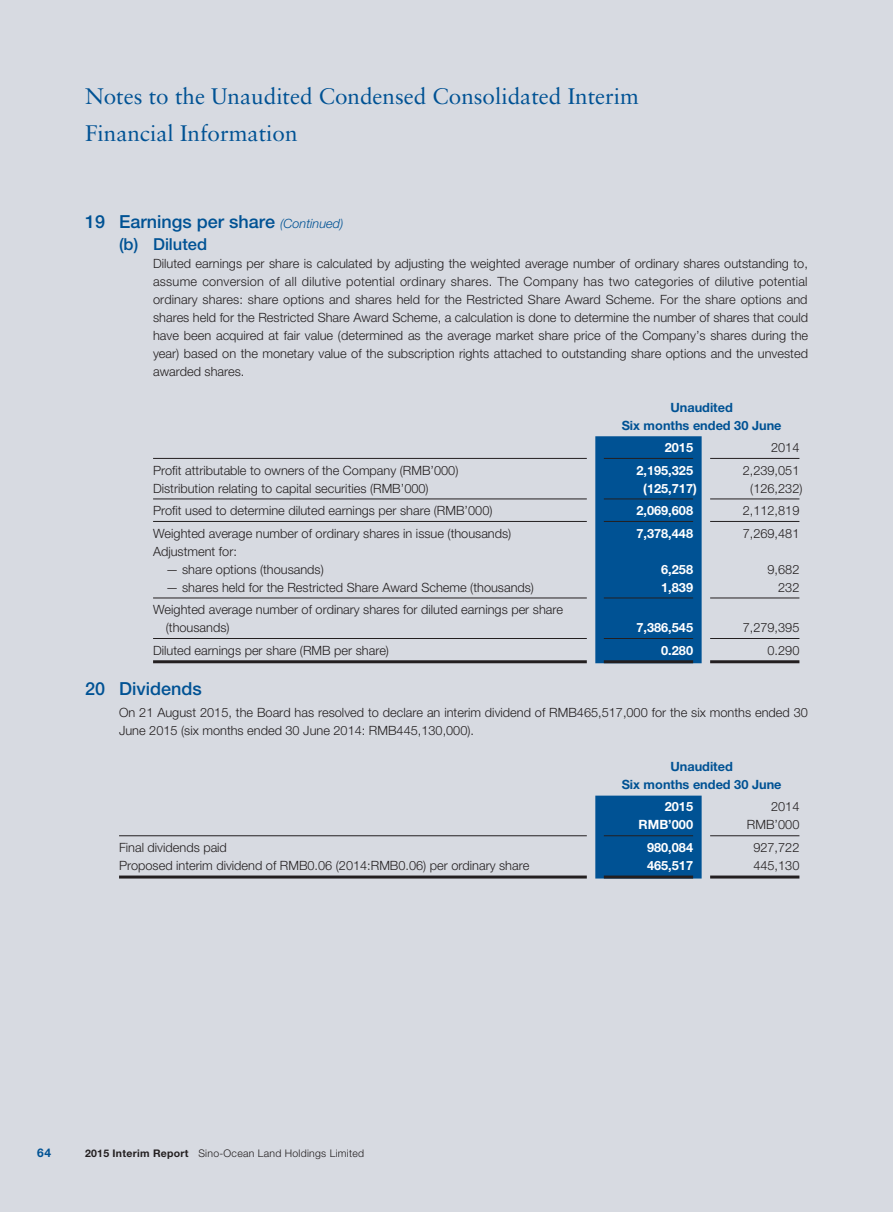
<style>
.page{position:relative;width:893px;height:1212px;background:#d7dae1}
.page>*{position:absolute;margin:0;border:0;box-sizing:border-box;transform-origin:0 0}
.t1{font:22.5px/37.5px "Sabon LT Std";color:#005294}
.t2{font:500 18px "Helvetica Neue LT Std";color:#005294}
.t3{font:500 16.5px "Helvetica Neue LT Std";color:#005294}
.t4{font:300 12.75px/18px "Helvetica Neue LT Std";color:#231f20}
.t5{font:700 12.75px "Helvetica Neue LT Std";color:#fff}
.t6{font:700 12.75px/18px "Helvetica Neue LT Std";color:#005294;text-align:center}
.t7{font:700 12px "Helvetica Neue LT Std";color:#005294}
.t8{font:300 10.5px "Helvetica Neue LT Std";letter-spacing:.025em;color:#231f20}
.s1{font-weight:300;font-style:italic;font-size:12.75px}
.s2{font-weight:700}
</style>
<div class="page">
<div style="left:595px;top:436px;width:107px;height:227px;background:#005294"></div>
<hr style="left:153px;top:458px;width:434px;height:1px;background:#231f20">
<hr style="left:604px;top:458px;width:89px;height:1px;background:#231f20">
<hr style="left:710px;top:458px;width:89px;height:1px;background:#231f20">
<hr style="left:153px;top:498px;width:434px;height:1px;background:#231f20">
<hr style="left:604px;top:498px;width:89px;height:1px;background:#231f20">
<hr style="left:710px;top:498px;width:89px;height:1px;background:#231f20">
<hr style="left:153px;top:521px;width:434px;height:1px;background:#231f20">
<hr style="left:604px;top:521px;width:89px;height:1px;background:#231f20">
<hr style="left:710px;top:521px;width:89px;height:1px;background:#231f20">
<hr style="left:153px;top:598px;width:434px;height:1px;background:#231f20">
<hr style="left:604px;top:598px;width:89px;height:1px;background:#231f20">
<hr style="left:710px;top:598px;width:89px;height:1px;background:#231f20">
<hr style="left:153px;top:638px;width:434px;height:1px;background:#231f20">
<hr style="left:604px;top:638px;width:89px;height:1px;background:#231f20">
<hr style="left:710px;top:638px;width:89px;height:1px;background:#231f20">
<hr style="left:153px;top:660px;width:434px;height:3px;background:#231f20">
<hr style="left:604px;top:660px;width:89px;height:3px;background:#231f20">
<hr style="left:710px;top:660px;width:89px;height:3px;background:#231f20">
<div style="left:595px;top:796px;width:107px;height:82px;background:#005294"></div>
<hr style="left:119px;top:835px;width:468px;height:1px;background:#231f20">
<hr style="left:604px;top:835px;width:89px;height:1px;background:#231f20">
<hr style="left:710px;top:835px;width:89px;height:1px;background:#231f20">
<hr style="left:119px;top:875px;width:468px;height:3px;background:#231f20">
<hr style="left:604px;top:875px;width:89px;height:3px;background:#231f20">
<hr style="left:710px;top:875px;width:89px;height:3px;background:#231f20">
<h1 class="t1" style="left:85px;top:77px;width:555px">Notes to the Unaudited Condensed Consolidated Interim<br>Financial Information</h1>
<h2 class="t2" style="left:85px;top:210px;width:260px">19 Earnings per share <span class="s1">(Continued)</span></h2>
<p class="t3" style="left:119px;top:234px;width:90px">(b) Diluted</p>
<p class="t4" style="left:153px;top:254px;width:657px;text-align:justify">Diluted earnings per share is calculated by adjusting the weighted average number of ordinary shares outstanding to, assume conversion of all dilutive potential ordinary shares. The Company has two categories of dilutive potential ordinary shares: share options and shares held for the Restricted Share Award Scheme. For the share options and shares held for the Restricted Share Award Scheme, a calculation is done to determine the number of shares that could have been acquired at fair value (determined as the average market share price of the Company’s shares during the year) based on the monetary value of the subscription rights attached to outstanding share options and the unvested awarded shares.</p>
<p class="t6" style="left:622px;top:398px;width:161px">Unaudited<br>Six months ended 30 June</p>
<p class="t5" style="left:665px;top:440px;width:30px">2015</p>
<p class="t4" style="left:771px;top:438px;width:30px">2014</p>
<p class="t4" style="left:153px;top:461px;width:307px">Profit attributable to owners of the Company (RMB’000)</p>
<p class="t5" style="left:636px;top:462px;width:58px">2,195,325</p>
<p class="t4" style="left:743px;top:461px;width:58px">2,239,051</p>
<p class="t4" style="left:153px;top:479px;width:277px">Distribution relating to capital securities (RMB’000)</p>
<p class="t5" style="left:643px;top:480px;width:55px">(125,717)</p>
<p class="t4" style="left:750px;top:479px;width:54px">(126,232)</p>
<p class="t4" style="left:153px;top:501px;width:341px">Profit used to determine diluted earnings per share (RMB’000)</p>
<p class="t5" style="left:636px;top:503px;width:58px">2,069,608</p>
<p class="t4" style="left:743px;top:501px;width:58px">2,112,819</p>
<p class="t4" style="left:153px;top:524px;width:360px">Weighted average number of ordinary shares in issue (thousands)</p>
<p class="t5" style="left:636px;top:525px;width:58px">7,378,448</p>
<p class="t4" style="left:743px;top:524px;width:58px">7,269,481</p>
<p class="t4" style="left:153px;top:542px;width:85px">Adjustment for:</p>
<p class="t4" style="left:166px;top:560px;width:159px">— share options (thousands)</p>
<p class="t5" style="left:661px;top:561px;width:33px">6,258</p>
<p class="t4" style="left:767px;top:560px;width:33px">9,682</p>
<p class="t4" style="left:166px;top:578px;width:370px">— shares held for the Restricted Share Award Scheme (thousands)</p>
<p class="t5" style="left:661px;top:579px;width:33px">1,839</p>
<p class="t4" style="left:778px;top:578px;width:23px">232</p>
<p class="t4" style="left:166px;top:600px;width:399px;text-indent:-13px">Weighted average number of ordinary shares for diluted earnings per share (thousands)</p>
<p class="t5" style="left:636px;top:620px;width:58px">7,386,545</p>
<p class="t4" style="left:743px;top:618px;width:58px">7,279,395</p>
<p class="t4" style="left:153px;top:641px;width:237px">Diluted earnings per share (RMB per share)</p>
<p class="t5" style="left:661px;top:642px;width:33px">0.280</p>
<p class="t4" style="left:767px;top:641px;width:33px">0.290</p>
<h2 class="t2" style="left:85px;top:678px;width:118px">20 Dividends</h2>
<p class="t4" style="left:119px;top:703px;width:690px">On 21 August 2015, the Board has resolved to declare an interim dividend of RMB465,517,000 for the six months ended 30<br>June 2015 (six months ended 30 June 2014: RMB445,130,000).</p>
<p class="t6" style="left:622px;top:757px;width:161px">Unaudited<br>Six months ended 30 June</p>
<p class="t5" style="left:665px;top:799px;width:30px">2015</p>
<p class="t4" style="left:771px;top:798px;width:30px">2014</p>
<p class="t5" style="left:639px;top:817px;width:56px">RMB’000</p>
<p class="t4" style="left:747px;top:816px;width:54px">RMB’000</p>
<p class="t4" style="left:119px;top:838px;width:109px">Final dividends paid</p>
<p class="t5" style="left:647px;top:839px;width:48px">980,084</p>
<p class="t4" style="left:753px;top:838px;width:48px">927,722</p>
<p class="t4" style="left:119px;top:856px;width:412px">Proposed interim dividend of RMB0.06 (2014:RMB0.06) per ordinary share</p>
<p class="t5" style="left:647px;top:857px;width:48px">465,517</p>
<p class="t4" style="left:753px;top:856px;width:48px">445,130</p>
<p class="t7" style="left:37px;top:1145px;width:15px">64</p>
<p class="t8" style="left:85px;top:1147px;width:281px"><span class="s2">2015 Interim Report</span> Sino-Ocean Land Holdings Limited</p>
</div>
